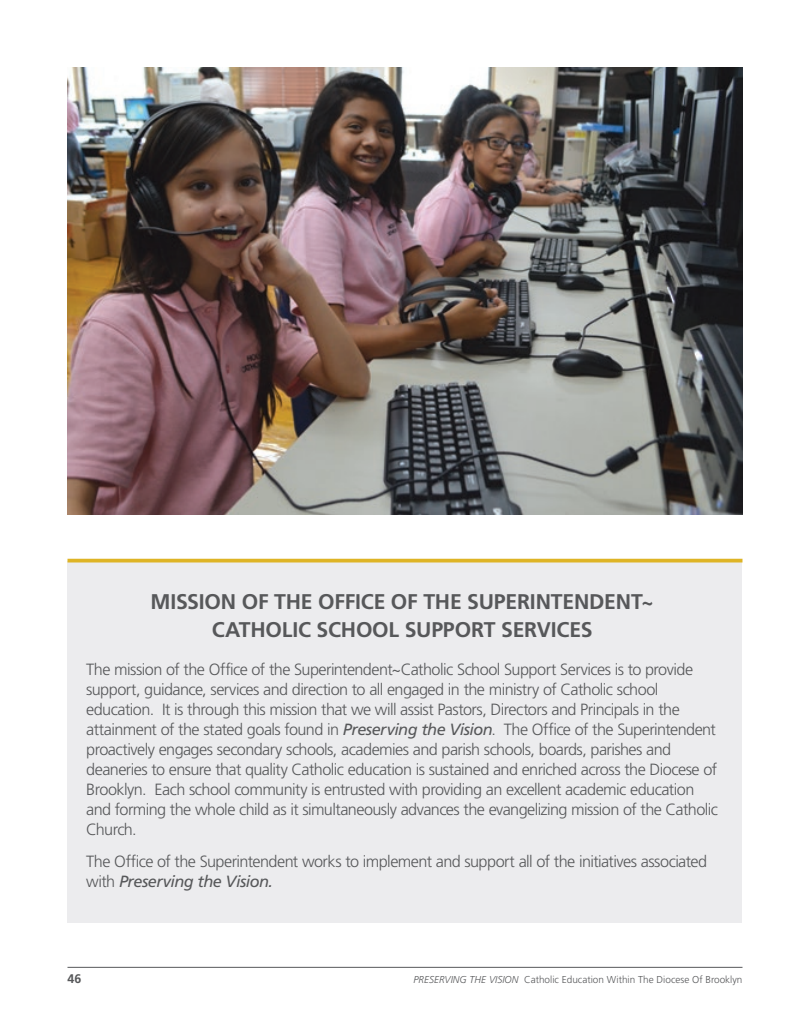
<style>
.page{position:relative;width:810px;height:1035px;background:#fff}
.page>*{position:absolute;margin:0;border:0;box-sizing:border-box;transform-origin:0 0}
.t1{font:700 21.25px/27.5px "Frutiger LT Std";letter-spacing:-.01em;color:#57585a;text-align:center}
.t2{font:300 16.25px/20px "Frutiger LT Std";letter-spacing:-.035em;color:#57585a}
.t3{font:700 12.5px "Frutiger LT Std";color:#57585a}
.t4{font:300 10px "Frutiger LT Std";color:#57585a}
.s1{font-weight:400;font-style:italic}
.s2{font-style:italic}
</style>
<div class="page">
<hr style="left:68px;top:967px;width:674px;height:1px;background:#57585a">
<img style="left:68px;top:68px;width:674px;height:447px">
<div style="left:68px;top:562px;width:674px;height:361px;background:#ececee"></div>
<hr style="left:68px;top:559px;width:674px;height:3px;background:#deb425">
<h1 class="t1" style="left:150px;top:588px;width:505px">MISSION OF THE OFFICE OF THE SUPERINTENDENT~<br>CATHOLIC SCHOOL SU PPORT SERVICES</h1>
<p class="t2" style="left:86px;top:660px;width:633px">The mission of the Office of the Superintendent~Catholic School Support Services is to provide support, guidance, services and direction to all engaged in the ministry of Catholic school education. It is through this mission that we will assist Pastors, Directors and Principals in the attainment of the stated goals found in <span class="s1">Preserving the Vision</span>. The Office of the Superintendent proactively engages secondary schools, academies and parish schools, boards, parishes and deaneries to ensure that quality Catholic education is sustained and enriched across the Diocese of Brooklyn. Each school community is entrusted with providing an excellent academic education and forming the whole child as it simultaneously advances the evangelizing mission of the Catholic Church.</p>
<p class="t2" style="left:86px;top:851px;width:622px">The Office of the Superintendent works to implement and support all of the initiatives associated with <span class="s1">Preserving the Vision.</span></p>
<p class="t3" style="left:68px;top:971px;width:15px">46</p>
<p class="t4" style="left:414px;top:973px;width:330px"><span class="s2">PRESERVING THE VISION</span> Catholic Education Within The Diocese Of Brooklyn</p>
</div>
